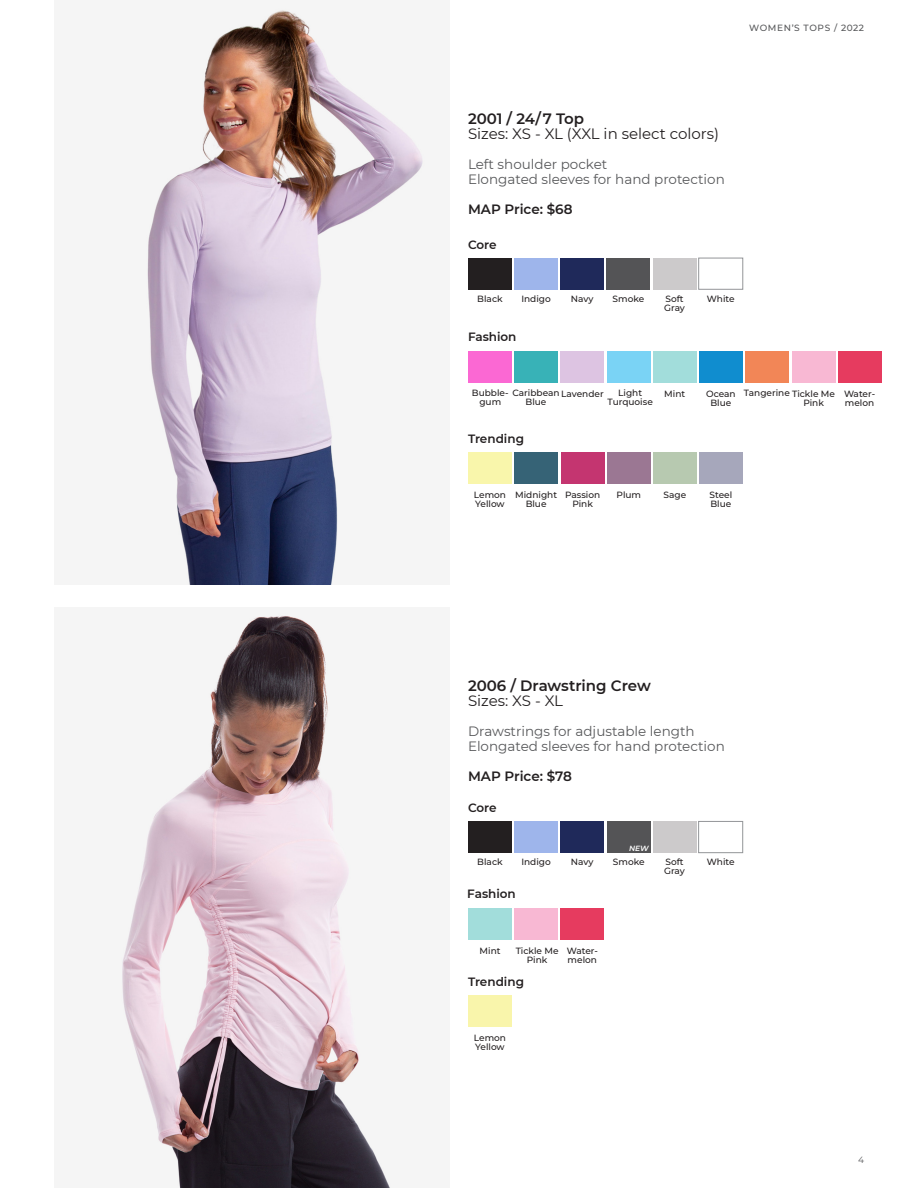
<style>
.page{position:relative;width:918px;height:1188px;background:#fff}
.page>*{position:absolute;margin:0;border:0;box-sizing:border-box;transform-origin:0 0}
.t1{font:15px "Montserrat";color:#231f20}
.t2{font:600 15px "Montserrat";letter-spacing:-.005em;color:#231f20}
.t3{font:13.5px "Montserrat";color:#57585a}
.t4{font:600 13.5px "Montserrat";letter-spacing:-.005em;color:#231f20}
.t5{font:600 12px "Montserrat";color:#231f20}
.t6{font:500 9px/9px "Montserrat";color:#231f20}
.t7{font:500 9px "Montserrat";letter-spacing:.055em;color:#57585a}
.t8{font:9px "Montserrat";color:#57585a}
.t9{font:italic 600 7.5px "Montserrat";color:#fff}
</style>
<div class="page">
<div style="left:468px;top:258px;width:44px;height:31px;background:#231f20"></div>
<div style="left:514px;top:258px;width:44px;height:31px;background:#9eb5eb"></div>
<div style="left:560px;top:258px;width:44px;height:31px;background:#1f295a"></div>
<div style="left:606px;top:258px;width:44px;height:31px;background:#545456"></div>
<div style="left:653px;top:258px;width:44px;height:31px;background:#cccacb"></div>
<div style="left:698px;top:258px;width:45px;height:32px;border:1px solid #939598"></div>
<div style="left:514px;top:351px;width:44px;height:31px;background:#38b2b7"></div>
<div style="left:560px;top:351px;width:44px;height:31px;background:#ddc4e2"></div>
<div style="left:607px;top:351px;width:44px;height:31px;background:#7ad3f5"></div>
<div style="left:653px;top:351px;width:44px;height:31px;background:#a2dddb"></div>
<div style="left:699px;top:351px;width:44px;height:31px;background:#108dcf"></div>
<div style="left:745px;top:351px;width:44px;height:31px;background:#f28657"></div>
<div style="left:792px;top:351px;width:44px;height:31px;background:#f8b8d3"></div>
<div style="left:838px;top:351px;width:44px;height:31px;background:#e63b5f"></div>
<div style="left:468px;top:821px;width:44px;height:32px;background:#231f20"></div>
<div style="left:514px;top:821px;width:44px;height:32px;background:#9eb5eb"></div>
<div style="left:560px;top:821px;width:44px;height:32px;background:#1f295a"></div>
<div style="left:653px;top:822px;width:44px;height:31px;background:#cccacb"></div>
<div style="left:698px;top:821px;width:45px;height:32px;border:1px solid #939598"></div>
<div style="left:468px;top:351px;width:44px;height:31px;background:#fb68d3"></div>
<div style="left:514px;top:453px;width:44px;height:31px;background:#366376"></div>
<div style="left:699px;top:453px;width:44px;height:31px;background:#a6a7bb"></div>
<div style="left:468px;top:453px;width:44px;height:31px;background:#f9f6ab"></div>
<img style="left:146px;top:8px;width:279px;height:576px">
<img style="left:121px;top:613px;width:270px;height:575px">
<div style="left:561px;top:453px;width:44px;height:31px;background:#c43570"></div>
<div style="left:514px;top:908px;width:44px;height:31px;background:#f8b8d3"></div>
<div style="left:468px;top:908px;width:44px;height:31px;background:#a2dddb"></div>
<div style="left:560px;top:908px;width:44px;height:31px;background:#e63b5f"></div>
<div style="left:468px;top:996px;width:44px;height:31px;background:#f9f5ab"></div>
<div style="left:607px;top:453px;width:44px;height:31px;background:#9b7793"></div>
<div style="left:653px;top:453px;width:44px;height:31px;background:#b7c9b0"></div>
<div style="left:607px;top:821px;width:44px;height:32px;background:#545456"></div>
<p class="t7" style="left:749px;top:22px;width:116px">WOMEN’S TOPS / 2022</p>
<p class="t2" style="left:468px;top:109px;width:118px">2001 / 24/7 Top</p>
<p class="t1" style="left:468px;top:124px;width:253px">Sizes: XS - XL (XXL in select colors)</p>
<p class="t3" style="left:468px;top:155px;width:141px">Left shoulder pocket</p>
<p class="t3" style="left:468px;top:170px;width:258px">Elongated sleeves for hand protection</p>
<p class="t4" style="left:468px;top:200px;width:106px">MAP Price: $68</p>
<p class="t5" style="left:468px;top:236px;width:30px">Core</p>
<p class="t6" style="left:477px;top:294px;width:27px">Black</p>
<p class="t6" style="left:521px;top:294px;width:31px">Indigo</p>
<p class="t6" style="left:571px;top:294px;width:24px">Navy</p>
<p class="t6" style="left:613px;top:294px;width:33px">Smoke</p>
<p class="t6" style="left:664px;top:294px;width:22px">Soft<br>Gray</p>
<p class="t6" style="left:707px;top:294px;width:29px">White</p>
<p class="t5" style="left:468px;top:329px;width:50px">Fashion</p>
<p class="t6" style="left:472px;top:388px;width:133px">Bubble- Caribbean Lavender</p>
<p class="t6" style="left:526px;top:397px;width:22px">Blue</p>
<p class="t6" style="left:618px;top:388px;width:25px">Light</p>
<p class="t6" style="left:608px;top:397px;width:47px">Turquoise</p>
<p class="t6" style="left:479px;top:397px;width:23px">gum</p>
<p class="t5" style="left:468px;top:430px;width:58px">Trending</p>
<p class="t6" style="left:664px;top:389px;width:22px">Mint</p>
<p class="t6" style="left:706px;top:389px;width:31px">Ocean</p>
<p class="t6" style="left:710px;top:398px;width:22px">Blue</p>
<p class="t6" style="left:744px;top:388px;width:93px">Tangerine Tickle Me</p>
<p class="t6" style="left:803px;top:398px;width:22px">Pink</p>
<p class="t6" style="left:844px;top:389px;width:33px">Water-</p>
<p class="t6" style="left:845px;top:398px;width:31px">melon</p>
<p class="t6" style="left:474px;top:490px;width:34px">Lemon<br>Yellow</p>
<p class="t6" style="left:565px;top:490px;width:37px">Passion</p>
<p class="t6" style="left:572px;top:499px;width:22px">Pink</p>
<p class="t6" style="left:617px;top:490px;width:26px">Plum</p>
<p class="t6" style="left:664px;top:490px;width:24px">Sage</p>
<p class="t6" style="left:515px;top:490px;width:43px;text-align:center">Midnight<br>Blue</p>
<p class="t6" style="left:710px;top:490px;width:24px">Steel<br>Blue</p>
<p class="t2" style="left:468px;top:675px;width:184px">2006 / Drawstring Crew</p>
<p class="t1" style="left:468px;top:690px;width:97px">Sizes: XS - XL</p>
<p class="t3" style="left:468px;top:722px;width:228px">Drawstrings for adjustable length</p>
<p class="t3" style="left:468px;top:737px;width:258px">Elongated sleeves for hand protection</p>
<p class="t4" style="left:468px;top:767px;width:105px">MAP Price: $78</p>
<p class="t5" style="left:468px;top:799px;width:30px">Core</p>
<p class="t9" style="left:629px;top:843px;width:21px">NEW</p>
<p class="t6" style="left:477px;top:857px;width:27px">Black</p>
<p class="t6" style="left:521px;top:857px;width:31px">Indigo</p>
<p class="t6" style="left:571px;top:857px;width:24px">Navy</p>
<p class="t6" style="left:664px;top:857px;width:22px">Soft<br>Gray</p>
<p class="t6" style="left:707px;top:857px;width:29px">White</p>
<p class="t6" style="left:613px;top:857px;width:33px">Smoke</p>
<p class="t5" style="left:467px;top:886px;width:50px">Fashion</p>
<p class="t6" style="left:480px;top:946px;width:22px">Mint</p>
<p class="t6" style="left:567px;top:946px;width:33px">Water-</p>
<p class="t6" style="left:568px;top:955px;width:31px">melon</p>
<p class="t6" style="left:516px;top:946px;width:44px;text-align:center">Tickle Me<br>Pink</p>
<p class="t5" style="left:468px;top:973px;width:58px">Trending</p>
<p class="t6" style="left:474px;top:1033px;width:34px">Lemon<br>Yellow</p>
<p class="t8" style="left:858px;top:1154px;width:7px">4</p>
</div>
